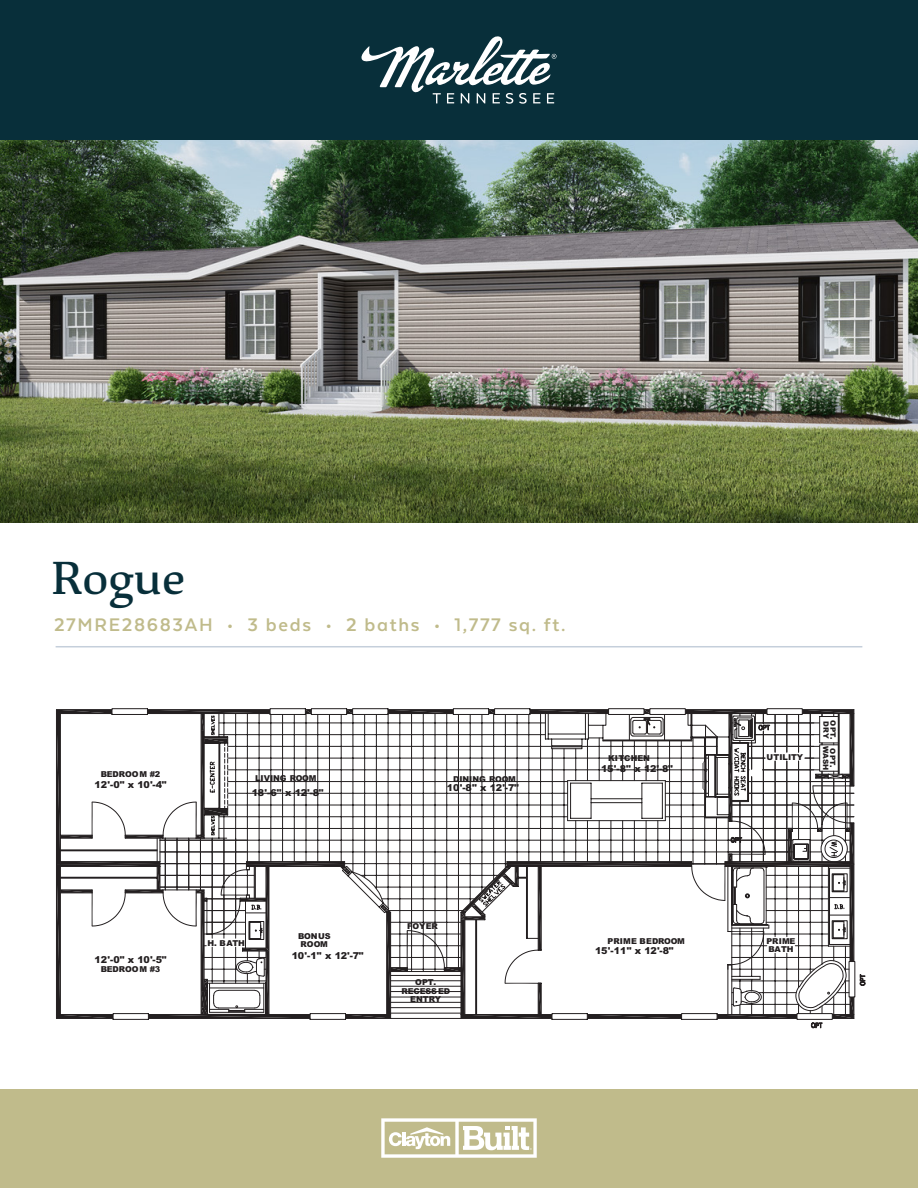
<style>
.page{position:relative;width:918px;height:1188px;background:#fff}
.page>*{position:absolute;margin:0;border:0;box-sizing:border-box;transform-origin:0 0}
.t1{font:500 49.5px "Study";color:#082f3a}
.t2{font:700 21px "Texta Alt";letter-spacing:.08em;color:#c0bb8b}
.t3{font:900 9.6px "Arial";letter-spacing:-.02em;color:#231f20}
.t4{font:900 8.1px "Arial";letter-spacing:-.015em;color:#231f20}
.t5{font:900 8.1px "Arial";letter-spacing:.005em;color:#231f20}
.t6{font:900 7.35px "Arial";letter-spacing:-.015em;color:#231f20}
</style>
<div class="page">
<div style="left:0;top:1089px;width:918px;height:99px;background:#c0bb8b"></div>
<div style="left:0;top:0;width:918px;height:140px;background:#082f3a"></div>
<svg style="left:381px;top:1118px;width:156px;height:40px"></svg>
<svg style="left:361px;top:36px;width:196px;height:68px"></svg>
<img style="left:0;top:140px;width:918px;height:383px">
<hr style="left:56px;top:646px;width:806px;height:1px;background:#c5cfdb">
<svg style="left:56px;top:708px;width:809px;height:320px"></svg>
<p class="t1" style="left:51px;top:549px;width:136px">Rogue</p>
<p class="t2" style="left:54px;top:614px;width:513px">27MRE28683AH • 3 beds • 2 baths • 1,777 sq. ft.</p>
<p class="t4" style="left:101px;top:768px;width:61px">BEDROO M #2</p>
<p class="t3" style="left:95px;top:777px;width:73px">12'-0" x 10'-4"</p>
<p class="t4" style="left:255px;top:772px;width:63px">LIVING ROOM</p>
<p class="t4" style="left:453px;top:773px;width:64px">DINING ROOM</p>
<p class="t3" style="left:252px;top:785px;width:73px">18'-6" x 12'-8"</p>
<p class="t3" style="left:447px;top:781px;width:73px">10'-8" x 12'-7"</p>
<p class="t4" style="left:608px;top:753px;width:43px">KITCHEN</p>
<p class="t3" style="left:601px;top:762px;width:73px">15'-8" x 12'-8"</p>
<p class="t4" style="left:407px;top:921px;width:32px">FOYER</p>
<p class="t3" style="left:95px;top:952px;width:73px">12'-0" x 10'-5"</p>
<p class="t4" style="left:101px;top:963px;width:61px">BEDROO M #3</p>
<p class="t4" style="left:298px;top:930px;width:34px">BONUS</p>
<p class="t4" style="left:208px;top:937px;width:39px">H. BATH</p>
<p class="t4" style="left:301px;top:938px;width:29px">ROOM</p>
<p class="t4" style="left:608px;top:935px;width:79px">PRIME BEDROOM</p>
<p class="t3" style="left:595px;top:943px;width:80px">15'-11" x 12'-8"</p>
<p class="t3" style="left:292px;top:948px;width:73px">10'-1" x 12'-7"</p>
<p class="t4" style="left:415px;top:976px;width:23px">OPT.</p>
<p class="t4" style="left:402px;top:985px;width:50px">RECESS ED</p>
<p class="t4" style="left:410px;top:993px;width:33px">ENTRY</p>
<p class="t5" style="left:766px;top:751px;width:38px">UTILITY</p>
<p class="t6" style="left:831px;top:721px;width:50px;rotate:90deg">DRY WASH</p>
<p class="t6" style="left:838px;top:720px;width:48px;rotate:90deg">OPT. OPT.</p>
<p class="t4" style="left:766px;top:935px;width:30px">PRIME</p>
<p class="t4" style="left:768px;top:943px;width:27px">BATH</p>
</div>
